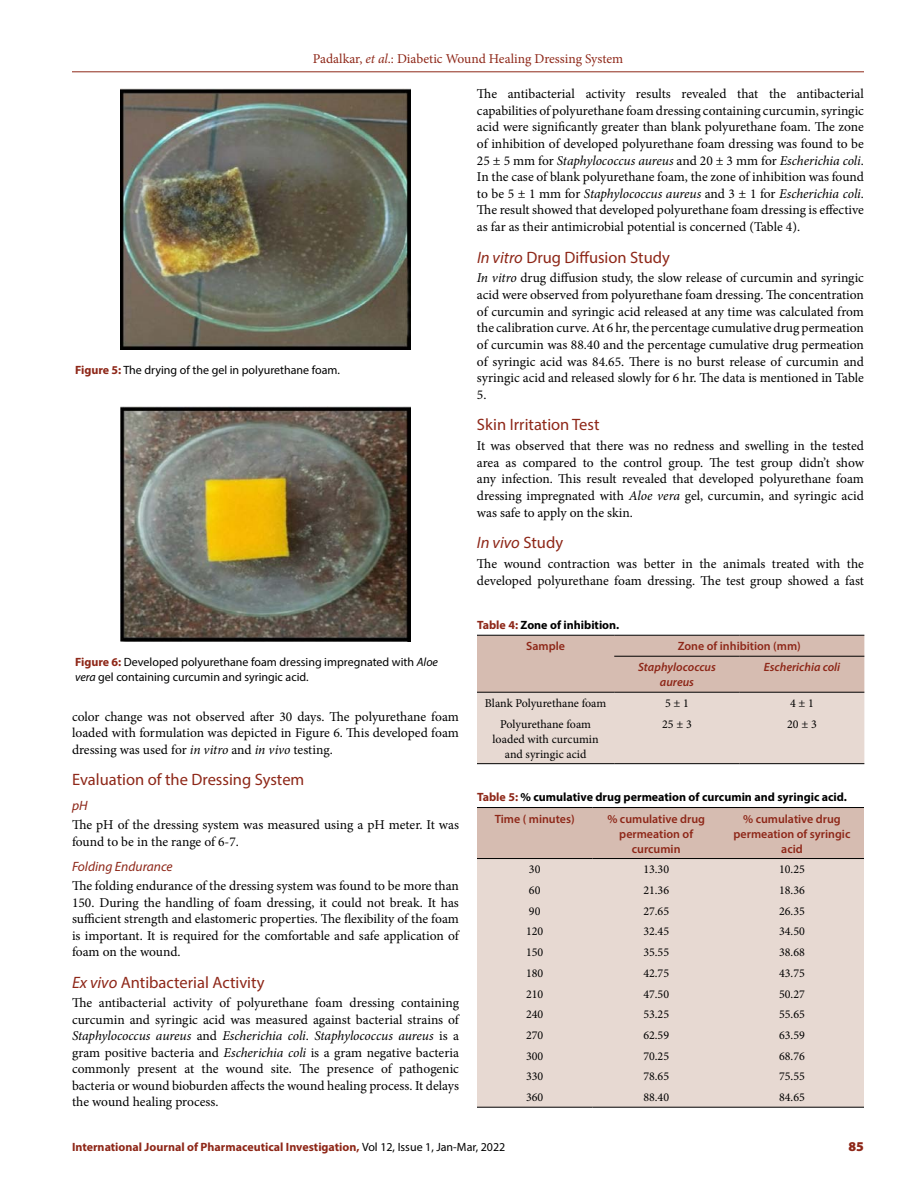
<style>
.page{position:relative;width:918px;height:1188px;background:#fff}
.page>*{position:absolute;margin:0;border:0;box-sizing:border-box;transform-origin:0 0}
.t1{font:16.5px "Myriad Pro";color:#8e2718}
.t2{font:italic 16.5px "Myriad Pro";color:#8e2718}
.t3{font:13.5px/16.6px "Minion Pro";letter-spacing:-.005em;color:#000;text-align:justify}
.t4{font:13.5px "Minion Pro";color:#8e2718}
.t5{font:italic 13.5px "Myriad Pro";color:#8e2718}
.t6{font:900 13.5px "Myriad Pro";color:#8e2718}
.t7{font:12px/15px "Minion Pro";color:#000;text-align:center}
.t8{font:12px/15px "Myriad Pro";color:#000}
.t9{font:700 12px/21.3px "Myriad Pro";color:#000;text-align:center}
.t10{font:600 12px/15px "Myriad Pro";color:#8e2718;text-align:center}
.t11{font:700 12px "Myriad Pro";color:#8e2718}
.t12{font:italic 600 12px/15px "Myriad Pro";color:#8e2718;text-align:center}
.s1{font-style:italic}
.s2{font-weight:700;color:#8e2718}
.s3{font-style:normal}
.s4{color:#8e2718}
.s5{font-weight:600;color:#8e2718}
.s6{font-weight:400;color:#000}
</style>
<div class="page">
<hr style="left:72px;top:72px;width:792px;height:1px;background:#8e2718">
<img style="left:120px;top:88px;width:291px;height:262px">
<img style="left:120px;top:406px;width:291px;height:236px">
<svg style="left:477px;top:636px;width:387px;height:127px"></svg>
<hr style="left:477px;top:635px;width:137px;height:1px;background:#000">
<hr style="left:477px;top:692px;width:137px;height:1px;background:#000">
<hr style="left:614px;top:635px;width:126px;height:1px;background:#000">
<hr style="left:740px;top:635px;width:124px;height:1px;background:#000">
<hr style="left:614px;top:656px;width:126px;height:1px;background:#000">
<hr style="left:740px;top:656px;width:124px;height:1px;background:#000">
<hr style="left:614px;top:692px;width:126px;height:1px;background:#000">
<hr style="left:740px;top:692px;width:124px;height:1px;background:#000">
<hr style="left:477px;top:763px;width:137px;height:1px;background:#000">
<hr style="left:614px;top:763px;width:126px;height:1px;background:#000">
<hr style="left:740px;top:763px;width:124px;height:1px;background:#000">
<div style="left:477px;top:808px;width:387px;height:50px;background:#d6bcb1"></div>
<div style="left:477px;top:859px;width:387px;height:248px;background:#e7d9d2"></div>
<hr style="left:477px;top:807px;width:115px;height:1px;background:#000">
<hr style="left:592px;top:807px;width:128px;height:1px;background:#000">
<hr style="left:720px;top:807px;width:144px;height:1px;background:#000">
<hr style="left:477px;top:858px;width:115px;height:1px;background:#000">
<hr style="left:592px;top:858px;width:128px;height:1px;background:#000">
<hr style="left:720px;top:858px;width:144px;height:1px;background:#000">
<hr style="left:477px;top:1107px;width:115px;height:1px;background:#000">
<hr style="left:592px;top:1107px;width:128px;height:1px;background:#000">
<hr style="left:720px;top:1107px;width:144px;height:1px;background:#000">
<p class="t4" style="left:313px;top:50px;width:312px">Padalkar, <span class="s1">et al</span>.: Diabetic Wound Healing Dressing System</p>
<p class="t8" style="left:75px;top:362px;width:267px"><span class="s2">Figure 5:</span> The drying of the gel in polyurethane foam.</p>
<p class="t8" style="left:75px;top:655px;width:365px"><span class="s2">Figure 6:</span> Developed polyurethane foam dressing impregnated with <span class="s1">Aloe vera</span> gel containing curcumin and syringic acid.</p>
<p class="t3" style="left:72px;top:708px;width:389px">color change was not observed after 30 days. The polyurethane foam loaded with formulation was depicted in Figure 6. This developed foam dressing was used for <span class="s1">in vitro</span> and <span class="s1">in vivo</span> testing.</p>
<p class="t1" style="left:72px;top:769px;width:234px">Evaluation of the Dressing System</p>
<p class="t5" style="left:72px;top:797px;width:17px">pH</p>
<p class="t3" style="left:72px;top:817px;width:388px">The pH of the dressing system was measured using a pH meter. It was found to be in the range of 6-7.</p>
<p class="t5" style="left:72px;top:858px;width:102px">Folding Endurance</p>
<p class="t3" style="left:72px;top:878px;width:388px">The folding endurance of the dressing system was found to be more than 150. During the handling of foam dressing, it could not break. It has sufficient strength and elastomeric properties. The flexibility of the foam is important. It is required for the comfortable and safe application of foam on the wound.</p>
<p class="t1" style="left:72px;top:972px;width:194px"><span class="s1">Ex vivo</span> Antibacterial Activity</p>
<p class="t3" style="left:72px;top:995px;width:389px">The antibacterial activity of polyurethane foam dressing containing curcumin and syringic acid was measured against bacterial strains of <span class="s1">Staphylococcus aureus</span> and <span class="s1">Escherichia coli</span>. <span class="s1">Staphylococcus aureus</span> is a gram positive bacteria and <span class="s1">Escherichia coli</span> is a gram negative bacteria commonly present at the wound site. The presence of pathogenic bacteria or wound bioburden affects the wound healing process. It delays the wound healing process.</p>
<p class="t3" style="left:477px;top:85px;width:389px">The antibacterial activity results revealed that the antibacterial capabilities of polyurethane foam dressing containing curcumin, syringic acid were significantly greater than blank polyurethane foam. The zone of inhibition of developed polyurethane foam dressing was found to be 25 ± 5 mm for <span class="s1">Staphylococcus aureus</span> and 20 ± 3 mm for <span class="s1">Escherichia coli</span>.<br>In the case of blank polyurethane foam, the zone of inhibition was found to be 5 ± 1 mm for <span class="s1">Staphylococcus aureus</span> and 3 ± 1 for <span class="s1">Escherichia coli</span>.<br>The result showed that developed polyurethane foam dressing is effective as far as their antimicrobial potential is concerned (Table 4).</p>
<p class="t1" style="left:477px;top:247px;width:194px"><span class="s1">In vitro</span> Drug Diffusion Study</p>
<p class="t3" style="left:477px;top:270px;width:389px"><span class="s1">In vitro</span> drug diffusion study, the slow release of curcumin and syringic acid were observed from polyurethane foam dressing. The concentration of curcumin and syringic acid released at any time was calculated from the calibration curve. At 6 hr, the percentage cumulative drug permeation of curcumin was 88.40 and the percentage cumulative drug permeation of syringic acid was 84.65. There is no burst release of curcumin and syringic acid and released slowly for 6 hr. The data is mentioned in Table 5.</p>
<p class="t1" style="left:477px;top:415px;width:124px">Skin Irritation Test</p>
<p class="t3" style="left:477px;top:438px;width:389px">It was observed that there was no redness and swelling in the tested area as compared to the control group. The test group didn’t show any infection. This result revealed that developed polyurethane foam dressing impregnated with <span class="s1">Aloe vera</span> gel, curcumin, and syringic acid was safe to apply on the skin.</p>
<p class="t2" style="left:477px;top:533px;width:88px">In vivo <span class="s3">Study</span></p>
<p class="t3" style="left:477px;top:555px;width:389px">The wound contraction was better in the animals treated with the developed polyurethane foam dressing. The test group showed a fast</p>
<p class="t9" style="left:477px;top:614px;width:144px"><span class="s4">Table 4:</span> Zone of inhibition.<br><span class="s5">Sample</span></p>
<p class="t10" style="left:678px;top:638px;width:124px">Zone of inhibition (mm)</p>
<p class="t12" style="left:638px;top:659px;width:79px">Staphylococcus aureus</p>
<p class="t12" style="left:764px;top:659px;width:78px">Escherichia coli</p>
<p class="t7" style="left:485px;top:696px;width:123px">Blank Polyurethane foam</p>
<p class="t7" style="left:665px;top:696px;width:25px">5 ± 1</p>
<p class="t7" style="left:790px;top:696px;width:25px">4 ± 1</p>
<p class="t7" style="left:493px;top:716px;width:108px">Polyurethane foam loaded with curcumin and syringic acid</p>
<p class="t7" style="left:662px;top:716px;width:31px">25 ± 3</p>
<p class="t7" style="left:787px;top:716px;width:31px">20 ± 3</p>
<p class="t9" style="left:495px;top:786px;width:354px;text-align:left;text-indent:-18px"><span class="s4">Table 5:</span> % cumulative drug permeation of curcumin and syringic acid.<br><span class="s5">Time ( minutes)</span></p>
<p class="t10" style="left:607px;top:811px;width:99px">% cumulative drug permeation of curcumin</p>
<p class="t10" style="left:734px;top:811px;width:118px">% cumulative drug permeation of syringic acid</p>
<p class="t7" style="left:529px;top:862px;width:13px">30</p>
<p class="t7" style="left:643px;top:862px;width:27px">13.30</p>
<p class="t7" style="left:779px;top:862px;width:27px">10.25</p>
<p class="t7" style="left:529px;top:883px;width:13px">60</p>
<p class="t7" style="left:643px;top:883px;width:27px">21.36</p>
<p class="t7" style="left:779px;top:883px;width:27px">18.36</p>
<p class="t7" style="left:529px;top:903px;width:13px">90</p>
<p class="t7" style="left:643px;top:903px;width:27px">27.65</p>
<p class="t7" style="left:779px;top:903px;width:27px">26.35</p>
<p class="t7" style="left:526px;top:924px;width:19px">120</p>
<p class="t7" style="left:643px;top:924px;width:27px">32.45</p>
<p class="t7" style="left:779px;top:924px;width:27px">34.50</p>
<p class="t7" style="left:526px;top:945px;width:19px">150</p>
<p class="t7" style="left:643px;top:945px;width:27px">35.55</p>
<p class="t7" style="left:779px;top:945px;width:27px">38.68</p>
<p class="t7" style="left:526px;top:966px;width:19px">180</p>
<p class="t7" style="left:643px;top:966px;width:27px">42.75</p>
<p class="t7" style="left:779px;top:966px;width:27px">43.75</p>
<p class="t7" style="left:526px;top:986px;width:19px">210</p>
<p class="t7" style="left:643px;top:986px;width:27px">47.50</p>
<p class="t7" style="left:779px;top:986px;width:27px">50.27</p>
<p class="t7" style="left:526px;top:1007px;width:19px">240</p>
<p class="t7" style="left:643px;top:1007px;width:27px">53.25</p>
<p class="t7" style="left:779px;top:1007px;width:27px">55.65</p>
<p class="t7" style="left:526px;top:1028px;width:19px">270</p>
<p class="t7" style="left:643px;top:1028px;width:27px">62.59</p>
<p class="t7" style="left:779px;top:1028px;width:27px">63.59</p>
<p class="t7" style="left:526px;top:1048px;width:19px">300</p>
<p class="t7" style="left:643px;top:1048px;width:27px">70.25</p>
<p class="t7" style="left:779px;top:1048px;width:27px">68.76</p>
<p class="t7" style="left:526px;top:1069px;width:19px">330</p>
<p class="t7" style="left:643px;top:1069px;width:27px">78.65</p>
<p class="t7" style="left:779px;top:1069px;width:27px">75.55</p>
<p class="t7" style="left:526px;top:1090px;width:19px">360</p>
<p class="t7" style="left:643px;top:1090px;width:27px">88.40</p>
<p class="t7" style="left:779px;top:1090px;width:27px">84.65</p>
<p class="t11" style="left:72px;top:1139px;width:435px">International Journal of Pharmaceutical Investigation, <span class="s6">Vol 12, Issue 1, Jan-Mar, 2022</span></p>
<p class="t6" style="left:849px;top:1137px;width:17px">85</p>
</div>
